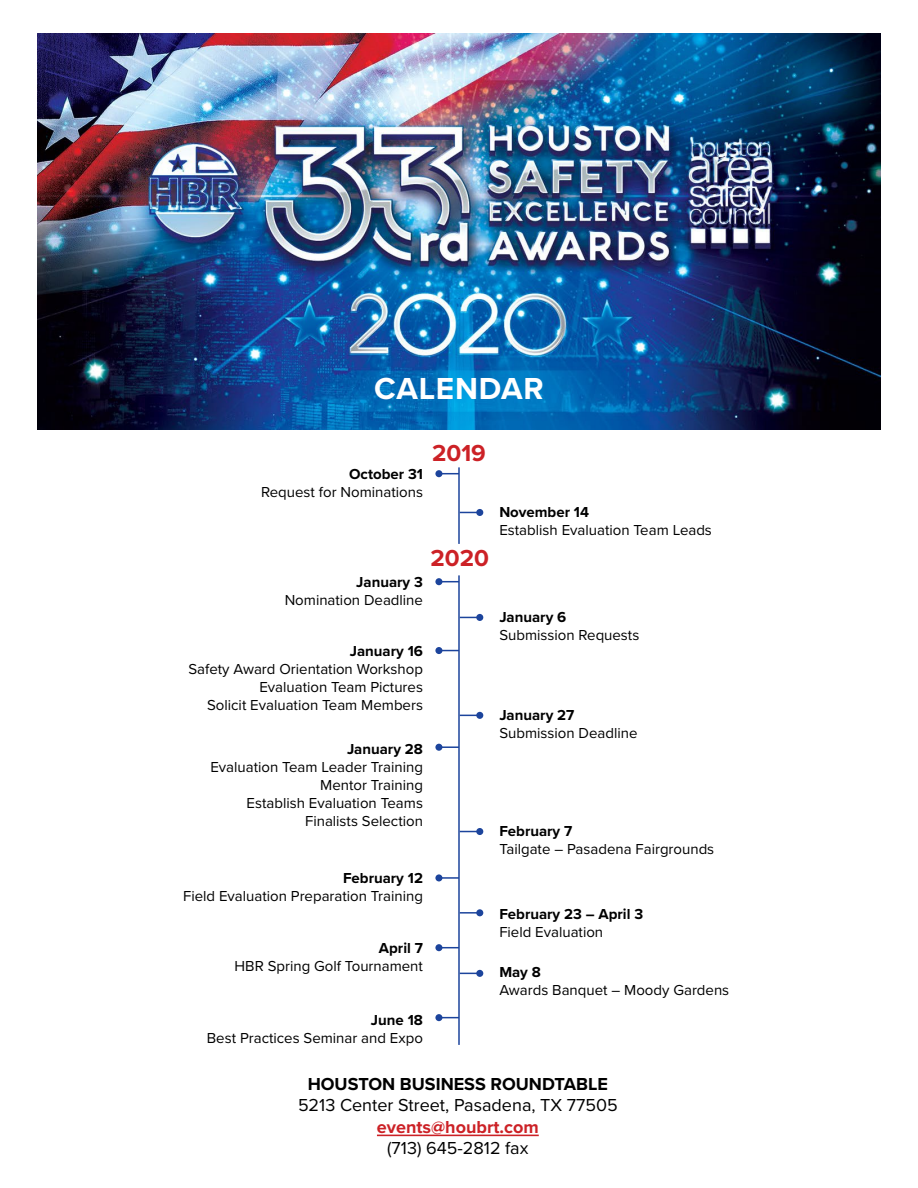
<style>
.page{position:relative;width:918px;height:1188px;background:#fff}
.page>*{position:absolute;margin:0;border:0;box-sizing:border-box;transform-origin:0 0}
.t1{font:700 31.5px "Proxima Nova";letter-spacing:.025em;color:#fff}
.t2{font:700 24px "Proxima Nova";color:#cc2126}
.t3{font:18px "Proxima Nova";color:#000}
.t4{font:700 18px "Proxima Nova";color:#000}
.t5{font:700 18px "Proxima Nova";color:#cc2126}
.t6{font:15px/18px "Proxima Nova";color:#000;text-align:right}
.t7{font:700 15px "Proxima Nova";color:#000}
</style>
<div class="page">
<img style="left:38px;top:33px;width:842px;height:397px">
<hr style="left:377px;top:1135px;width:162px;height:1px;background:#cc2126">
<hr style="left:458px;top:467px;width:2px;height:77px;background:#1c449c">
<hr style="left:458px;top:575px;width:2px;height:470px;background:#1c449c">
<svg style="left:442px;top:473px;width:16px;height:1px"></svg>
<div style="left:435px;top:470px;width:7px;height:7px;background:#1c449c;border-radius:50%"></div>
<svg style="left:442px;top:581px;width:16px;height:1px"></svg>
<div style="left:435px;top:578px;width:7px;height:7px;background:#1c449c;border-radius:50%"></div>
<svg style="left:442px;top:650px;width:16px;height:1px"></svg>
<div style="left:435px;top:647px;width:7px;height:7px;background:#1c449c;border-radius:50%"></div>
<svg style="left:442px;top:746px;width:17px;height:2px"></svg>
<div style="left:435px;top:744px;width:7px;height:7px;background:#1c449c;border-radius:50%"></div>
<svg style="left:442px;top:877px;width:17px;height:2px"></svg>
<div style="left:435px;top:874px;width:7px;height:7px;background:#1c449c;border-radius:50%"></div>
<svg style="left:442px;top:947px;width:16px;height:1px"></svg>
<div style="left:435px;top:944px;width:7px;height:7px;background:#1c449c;border-radius:50%"></div>
<svg style="left:442px;top:1017px;width:16px;height:1px"></svg>
<div style="left:435px;top:1014px;width:7px;height:7px;background:#1c449c;border-radius:50%"></div>
<svg style="left:460px;top:512px;width:16px;height:1px"></svg>
<div style="left:476px;top:509px;width:7px;height:7px;background:#1c449c;border-radius:50%"></div>
<svg style="left:460px;top:715px;width:16px;height:1px"></svg>
<div style="left:476px;top:712px;width:7px;height:7px;background:#1c449c;border-radius:50%"></div>
<svg style="left:460px;top:831px;width:16px;height:1px"></svg>
<div style="left:476px;top:828px;width:7px;height:7px;background:#1c449c;border-radius:50%"></div>
<svg style="left:460px;top:912px;width:16px;height:2px"></svg>
<div style="left:476px;top:909px;width:7px;height:7px;background:#1c449c;border-radius:50%"></div>
<svg style="left:460px;top:973px;width:16px;height:1px"></svg>
<div style="left:476px;top:970px;width:7px;height:7px;background:#1c449c;border-radius:50%"></div>
<svg style="left:460px;top:617px;width:16px;height:1px"></svg>
<div style="left:476px;top:614px;width:7px;height:7px;background:#1c449c;border-radius:50%"></div>
<h1 class="t1" style="left:374px;top:365px;width:171px">CALENDAR</h1>
<p class="t7" style="left:349px;top:463px;width:75px">October 31</p>
<p class="t6" style="left:261px;top:483px;width:163px">Request for Nominations</p>
<h2 class="t2" style="left:432px;top:435px;width:55px">2019</h2>
<p class="t7" style="left:356px;top:571px;width:68px">January 3</p>
<p class="t6" style="left:285px;top:591px;width:140px">Nomination Deadline</p>
<h2 class="t2" style="left:430px;top:540px;width:60px">2020</h2>
<p class="t7" style="left:350px;top:640px;width:75px">January 16</p>
<p class="t6" style="left:188px;top:659px;width:236px">Safety Award Orientation Workshop<br>Evaluation Team Pictures<br>Solicit Evaluation Team Members</p>
<p class="t7" style="left:347px;top:738px;width:77px">January 28</p>
<p class="t6" style="left:210px;top:758px;width:214px">Evaluation Team Leader Training<br>Mentor Training<br>Establish Evaluation Teams<br>Finalists Selection</p>
<p class="t7" style="left:343px;top:867px;width:81px">February 12</p>
<p class="t6" style="left:183px;top:887px;width:241px">Field Evaluation Preparation Training</p>
<p class="t7" style="left:499px;top:501px;width:91px">November 14</p>
<p class="t6" style="left:499px;top:520px;width:214px">Establish Evaluation Team Leads</p>
<p class="t7" style="left:499px;top:606px;width:69px">January 6</p>
<p class="t6" style="left:499px;top:626px;width:142px">Submission Requests</p>
<p class="t7" style="left:499px;top:704px;width:77px">January 27</p>
<p class="t6" style="left:499px;top:723px;width:140px">Submission Deadline</p>
<p class="t7" style="left:499px;top:820px;width:74px">February 7</p>
<p class="t6" style="left:499px;top:840px;width:216px">Tailgate – Pasadena Fairgrounds</p>
<p class="t7" style="left:499px;top:903px;width:145px">February 23 – April 3</p>
<p class="t6" style="left:499px;top:922px;width:105px">Field Evaluation</p>
<p class="t7" style="left:379px;top:937px;width:46px">April 7</p>
<p class="t6" style="left:235px;top:956px;width:190px">HBR Spring Golf Tournament</p>
<p class="t7" style="left:499px;top:961px;width:43px">May 8</p>
<p class="t6" style="left:499px;top:981px;width:231px">Awards Banquet – Moody Gardens</p>
<p class="t7" style="left:371px;top:1009px;width:54px">June 18</p>
<p class="t6" style="left:207px;top:1028px;width:218px">Best Practices Seminar and Expo</p>
<p class="t4" style="left:308px;top:1070px;width:302px">HOUSTON BUSINESS ROUNDTABLE</p>
<p class="t3" style="left:298px;top:1092px;width:321px">5213 Center Street, Pasadena, TX 77505</p>
<p class="t5" style="left:377px;top:1113px;width:163px">events@houbrt.com</p>
<p class="t3" style="left:387px;top:1135px;width:143px">(713) 645-2812 fax</p>
</div>
